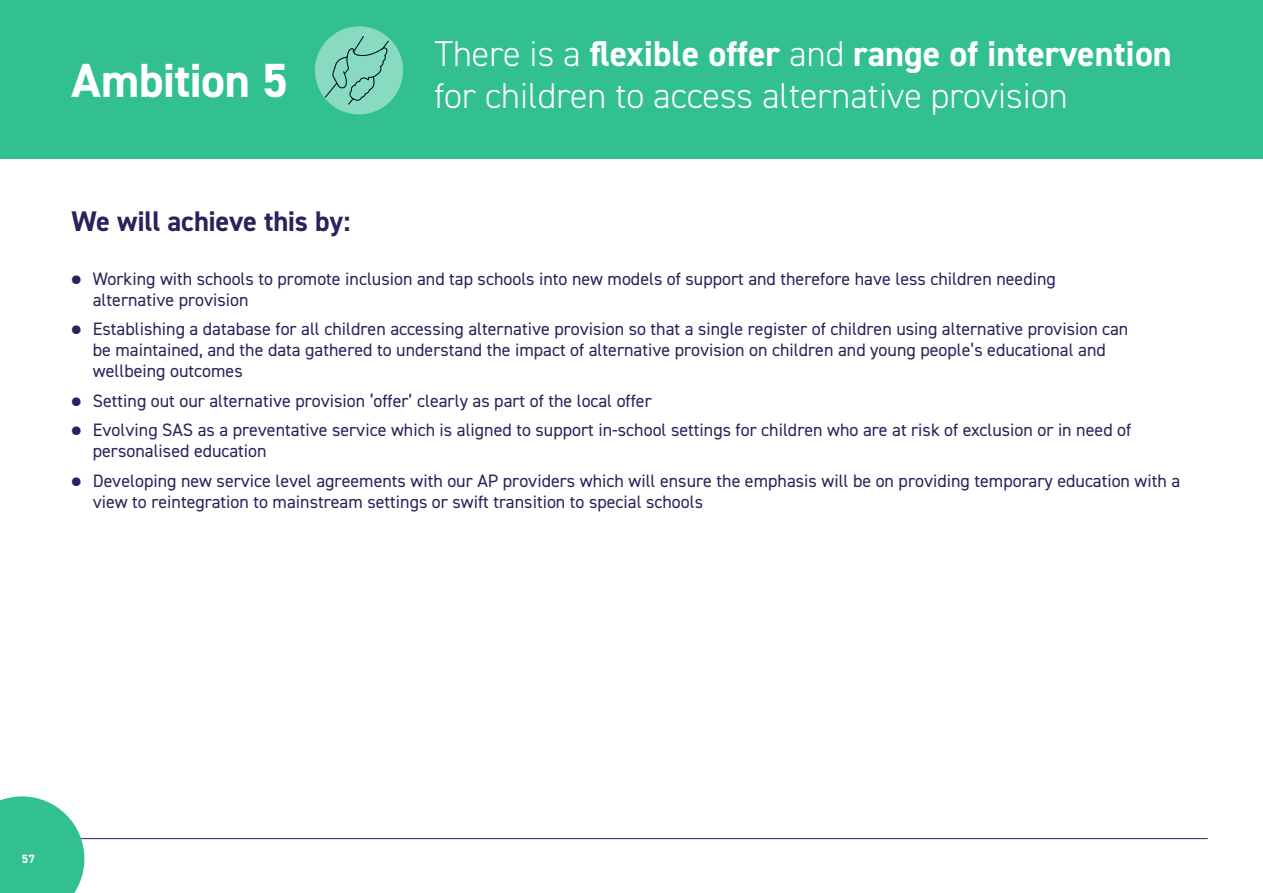
<style>
.page{position:relative;width:1263px;height:893px;background:#fff}
.page>*{position:absolute;margin:0;border:0;box-sizing:border-box;transform-origin:0 0}
.t1{font:700 48px "DIN2014";letter-spacing:-.015em;color:#fff}
.t2{font:700 36px "DIN2014";color:#fff}
.t3{font:300 36px "DIN2014";color:#fff}
.t4{font:700 28.5px "DIN2014";letter-spacing:-.015em;color:#28235b}
.t5{font:18px/21px "DIN2014";color:#28235b}
.t6{font:700 12px "DIN2014";color:#fff}
.s1{font-weight:300}
.s2{font-weight:800;font-size:33px}
</style>
<div class="page">
<div style="left:0;top:0;width:1263px;height:158px;background:#32c092"></div>
<div style="left:315px;top:26px;width:88px;height:88px;background:#88dbc0;border-radius:50%"></div>
<svg style="left:324px;top:35px;width:66px;height:71px"></svg>
<hr style="left:55px;top:838px;width:1153px;height:1px;background:#28235b">
<svg style="left:0;top:796px;width:84px;height:97px;background:#49c79e"></svg>
<h1 class="t1" style="left:72px;top:49px;width:218px">Ambition 5</h1>
<h2 class="t2" style="left:434px;top:30px;width:739px"><span class="s1">There is a</span> flexible offer <span class="s1">and</span> range of intervention</h2>
<h2 class="t3" style="left:434px;top:74px;width:635px">for children to access alternative provision</h2>
<h3 class="t4" style="left:72px;top:202px;width:280px">We will achieve this by:</h3>
<p class="t5" style="left:93px;top:268px;width:965px;text-indent:-21px"><span class="s2">•</span> Working with schools to promote inclusion and tap schools into new models of support and therefore have less children needing alternative provision</p>
<p class="t5" style="left:93px;top:318px;width:1037px;text-indent:-21px"><span class="s2">•</span> Establishing a database for all children accessing alternative provision so that a single register of children using alternative provision can be maintained, and the data gathered to understand the impact of alternative provision on children and young people’s educational and wellbeing outcomes</p>
<p class="t5" style="left:72px;top:390px;width:582px"><span class="s2">•</span> Setting out our alternative provision ‘offer’ clearly as part of the local offer</p>
<p class="t5" style="left:93px;top:419px;width:1040px;text-indent:-21px"><span class="s2">•</span> Evolving SAS as a preventative service which is aligned to support in-school settings for children who are at risk of exclusion or in need of personalised education</p>
<p class="t5" style="left:93px;top:470px;width:1089px;text-indent:-21px"><span class="s2">•</span> Developing new service level agreements with our AP providers which will ensure the emphasis will be on providing temporary education with a view to reintegration to mainstream settings or swift transition to special schools</p>
<p class="t6" style="left:22px;top:851px;width:14px">57</p>
</div>
